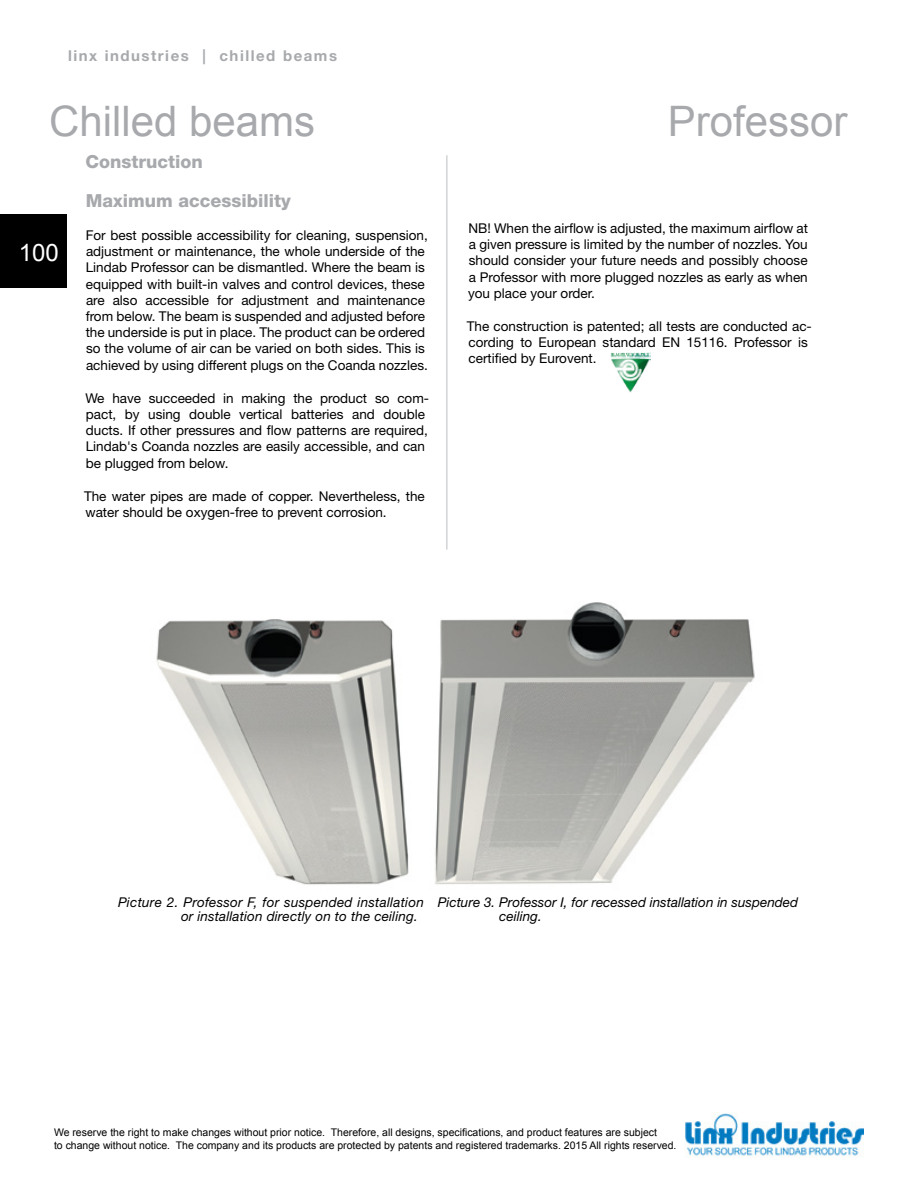
<style>
.page{position:relative;width:918px;height:1188px;background:#fff}
.page>*{position:absolute;margin:0;border:0;box-sizing:border-box;transform-origin:0 0}
.t1{font:42px "Arial";color:#a7a9ac}
.t2{font:24px "Arial";color:#fff}
.t3{font:800 18px/38.5px "Helvetica Neue LT Pro";color:#a7a9ac}
.t4{font:700 15px "Helvetica Neue LT Pro";letter-spacing:.1em;color:#a7a9ac}
.t5{font:13.5px/16.2px "Helvetica Neue LT Pro";color:#000}
.t6{font:italic 13.5px/13.5px "Helvetica Neue LT Pro";letter-spacing:.01em;color:#000}
.t7{font:10.5px/12.6px "Arial";color:#000}
</style>
<div class="page">
<div style="left:0;top:215px;width:67px;height:73px;background:#000"></div>
<img style="left:685px;top:1113px;width:179px;height:45px">
<hr style="left:447px;top:155px;width:1px;height:395px;background:#bcbec0">
<img style="left:156px;top:602px;width:599px;height:283px">
<img style="left:610px;top:352px;width:40px;height:41px">
<p class="t4" style="left:68px;top:47px;width:271px">linx industries | chilled beams</p>
<h1 class="t1" style="left:49px;top:94px;width:268px">Chilled beams</h1>
<h1 class="t1" style="left:668px;top:94px;width:181px">Professor</h1>
<h3 class="t3" style="left:85px;top:142px;width:207px">Construction<br>Maximum accessibility</h3>
<p class="t5" style="left:86px;top:227px;width:344px">For best possible accessibility for cleaning, suspension, adjustment or maintenance, the whole underside of the Lindab Professor can be dismantled. Where the beam is equipped with built-in valves and control devices, these are also accessible for adjustment and maintenance from below. The beam is suspended and adjusted before the underside is put in place. The product can be ordered so the volume of air can be varied on both sides. This is achieved by using different plugs on the Coanda nozzles.</p>
<p class="t5" style="left:86px;top:390px;width:345px">We have succeeded in making the product so com&shy;pact, by using double vertical batteries and double ducts. If other pressures and flow patterns are required, Lindab's Coanda nozzles are easily accessible, and can be plugged from below.</p>
<p class="t5" style="left:84px;top:488px;width:342px">The water pipes are made of copper. Nevertheless, the water should be oxygen-free to prevent corrosion.</p>
<p class="t5" style="left:468px;top:220px;width:341px;text-align:justify">NB! When the airflow is adjusted, the maximum airflow at a given pressure is limited by the number of nozzles. You should consider your future needs and possibly choose a Professor with more plugged nozzles as early as when you place your order.</p>
<p class="t5" style="left:467px;top:318px;width:347px">The construction is patented; all tests are conducted ac&shy;cording to European standard EN 15116. Professor is certified by Eurovent.</p>
<h2 class="t2" style="left:19px;top:237px;width:42px">100</h2>
<p class="t6" style="left:181px;top:895px;width:244px;text-indent:-63px">Picture 2. Professor F, for suspended installation or installation directly on to the ceiling.</p>
<p class="t6" style="left:499px;top:895px;width:300px;text-indent:-62px">Picture 3. Professor I, for recessed installation in suspended ceiling.</p>
<p class="t7" style="left:54px;top:1126px;width:624px">We reserve the right to make changes without prior notice. Therefore, all designs, specifications, and product features are subject<br>to change without notice. The company and its products are protected by patents and registered trademarks. 2015 All rights reserved.</p>
</div>
